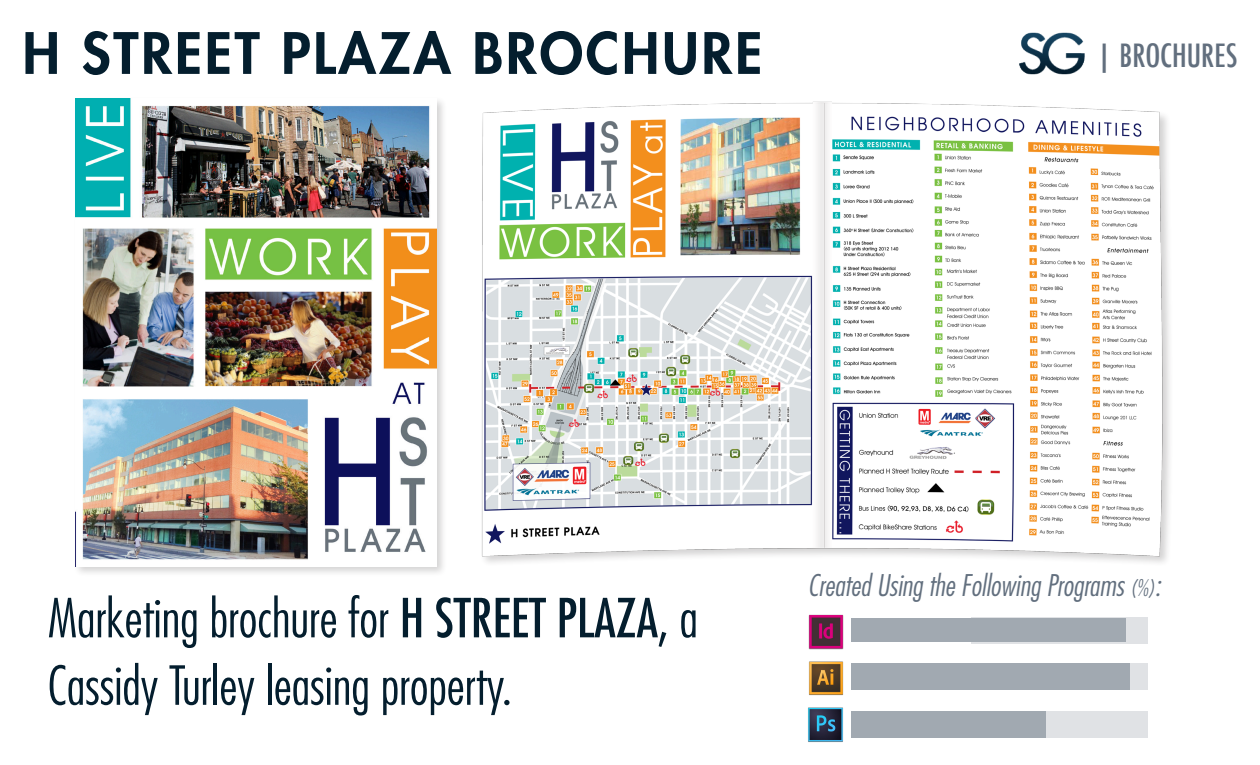
<style>
.page{position:relative;width:1260px;height:765px;background:#fff}
.page>*{position:absolute;margin:0;border:0;box-sizing:border-box;transform-origin:0 0}
.t1{font:800 55.5px "Futura";letter-spacing:.05em;color:#041e2e}
.t2{font:300 condensed 52.38px/67.5px "Futura";color:#041e2e}
.t3{font:500 condensed 31.25px "Futura";color:#626f7e}
.t4{font:italic 300 condensed 29.12px "Futura";color:#626f7e}
.s1{font-weight:400}
.s2{font-size:22.38px}
</style>
<div class="page">
<img style="left:1019px;top:32px;width:66px;height:43px">
<div style="left:73px;top:96px;width:391px;height:495px;background:#231f20;opacity:.2"></div>
<img style="left:75px;top:98px;width:361px;height:468px">
<img style="left:445px;top:96px;width:725px;height:493px">
<img style="left:808px;top:614px;width:36px;height:35px">
<img style="left:808px;top:708px;width:35px;height:34px">
<img style="left:809px;top:661px;width:35px;height:35px">
<svg style="left:972px;top:617px;width:176px;height:27px"></svg>
<div style="left:852px;top:619px;width:274px;height:23px;background:#a1a9b1"></div>
<div style="left:972px;top:664px;width:176px;height:26px;background:#e0e2e5"></div>
<div style="left:852px;top:664px;width:278px;height:26px;background:#a1a9b1"></div>
<div style="left:972px;top:711px;width:176px;height:26px;background:#e0e2e5"></div>
<div style="left:852px;top:711px;width:194px;height:26px;background:#a1a9b1"></div>
<p class="t1" style="left:22px;top:18px;width:741px">H STREET PLAZA BROCHURE</p>
<p class="t3" style="left:1095px;top:36px;width:143px">| BROCHURES</p>
<p class="t2" style="left:48px;top:584px;width:652px">Marketing brochure for <span class="s1">H STREET PLAZA,</span> a<br>Cassidy Turley leasing property.</p>
<p class="t4" style="left:808px;top:568px;width:355px">Created Using the Following Programs <span class="s2">(%)</span>:</p>
</div>
